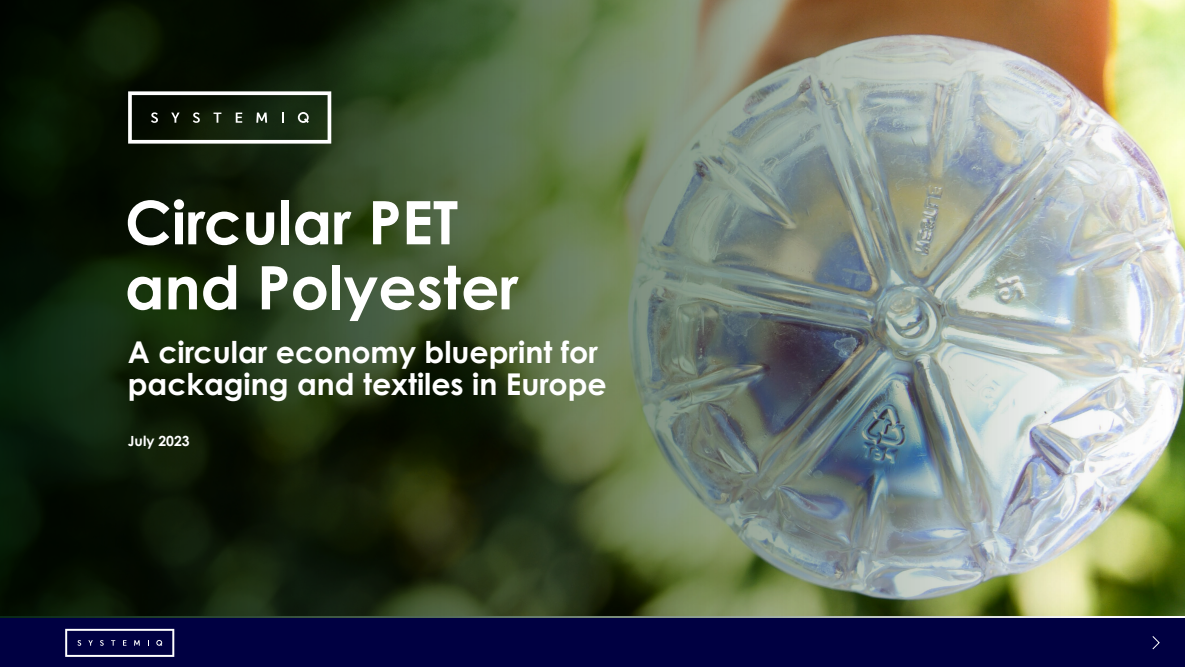
<style>
.page{position:relative;width:1185px;height:667px;background:#fff}
.page>*{position:absolute;margin:0;border:0;box-sizing:border-box;transform-origin:0 0}
.t1{font:700 60px/65px "Century Gothic Pro";color:#fff}
.t2{font:700 30px/32px "Century Gothic Pro";color:#fff}
.t3{font:700 14px "Century Gothic Pro";color:#fff}
</style>
<div class="page">
<div style="left:0;top:618px;width:1185px;height:48px;background:#000042"></div>
<svg style="left:65px;top:628px;width:109px;height:28px"></svg>
<img style="left:0;top:0;width:1185px;height:617px">
<svg style="left:128px;top:91px;width:203px;height:52px"></svg>
<svg style="left:1152px;top:636px;width:8px;height:13px"></svg>
<h1 class="t1" style="left:125px;top:189px;width:395px">Circular PET and Polyester</h1>
<p class="t2" style="left:128px;top:335px;width:480px">A circular economy blueprint for packaging and textiles in Europe</p>
<p class="t3" style="left:128px;top:432px;width:63px">July 2023</p>
</div>
